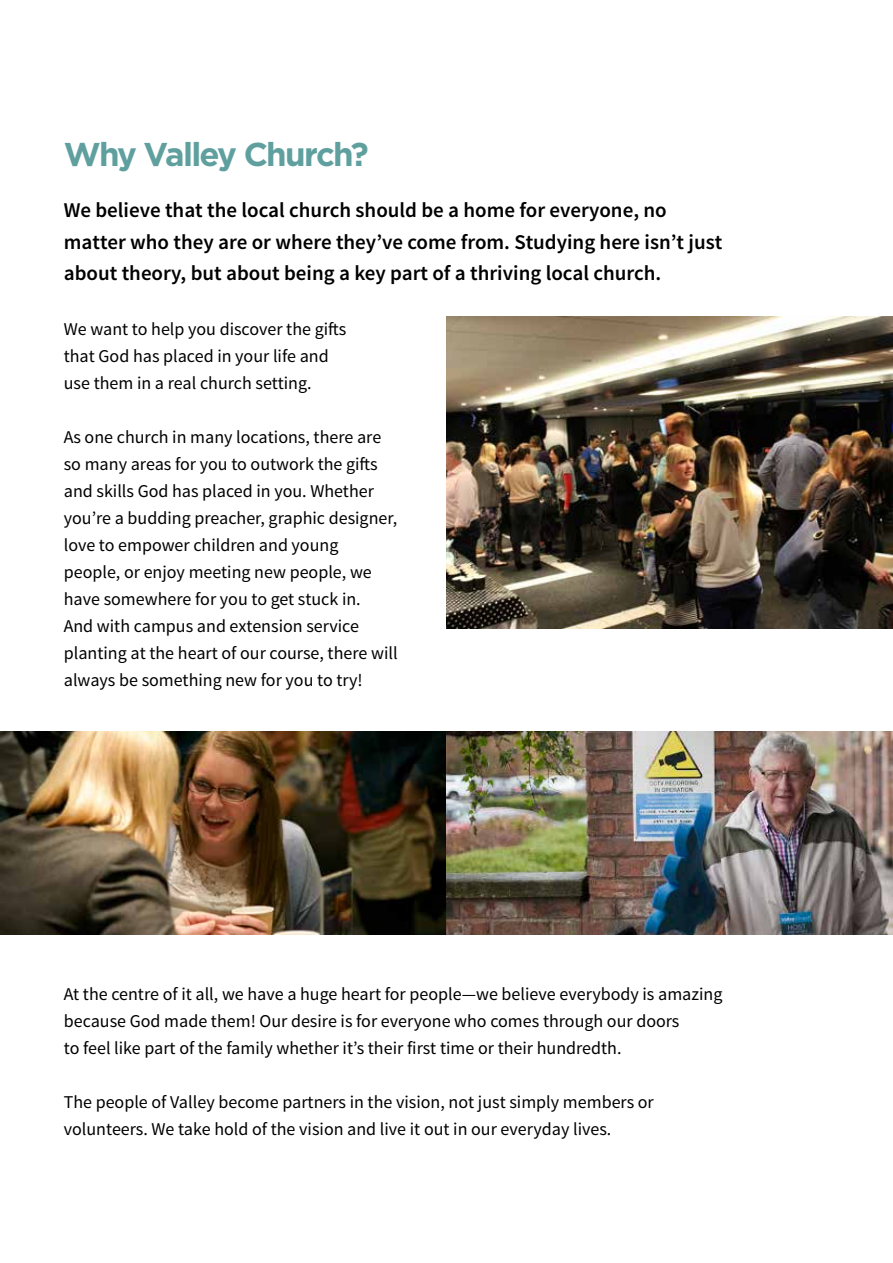
<style>
.page{position:relative;width:893px;height:1263px;background:#fff}
.page>*{position:absolute;margin:0;border:0;box-sizing:border-box;transform-origin:0 0}
.t1{font:700 33px "Gotham";letter-spacing:-.055em;color:#5fa09f}
.t2{font:600 21px/31.5px "Source Sans Pro";color:#000}
.t3{font:18px/27px "Source Sans Pro";color:#000}
</style>
<div class="page">
<img style="left:446px;top:317px;width:447px;height:312px">
<img style="left:0;top:731px;width:893px;height:203px">
<h1 class="t1" style="left:64px;top:136px;width:306px">Why Valley Church?</h1>
<p class="t2" style="left:64px;top:195px;width:660px">We believe that the local church should be a home for everyone, no matter who they are or where they’ve come from. Studying here isn’t just about theory, but about being a key part of a thriving local church.</p>
<p class="t3" style="left:64px;top:315px;width:284px">We want to help you discover the gifts that God has placed in your life and use them in a real church setting.</p>
<p class="t3" style="left:64px;top:423px;width:335px">As one church in many locations, there are so many areas for you to outwork the gifts and skills God has placed in you. Whether you’re a budding preacher, graphic designer, love to empower children and young people, or enjoy meeting new people, we have somewhere for you to get stuck in.<br>And with campus and extension service planting at the heart of our course, there will always be something new for you to try!</p>
<p class="t3" style="left:64px;top:981px;width:660px">At the centre of it all, we have a huge heart for people—we believe everybody is amazing because God made them! Our desire is for everyone who comes through our doors<br>to feel like part of the family whether it’s their first time or their hundredth.</p>
<p class="t3" style="left:64px;top:1089px;width:592px">The people of Valley become partners in the vision, not just simply members or volunteers. We take hold of the vision and live it out in our everyday lives.</p>
</div>
